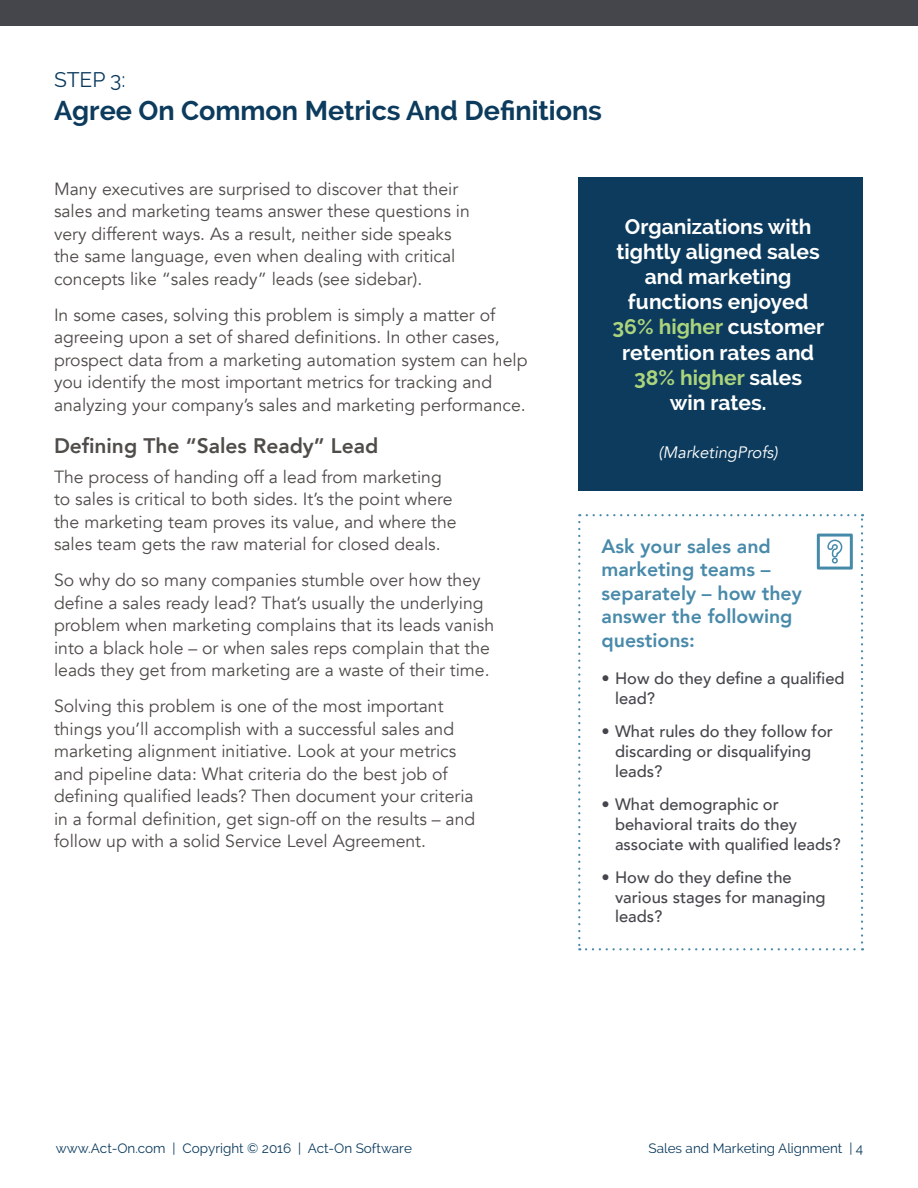
<style>
.page{position:relative;width:918px;height:1188px;background:#fff}
.page>*{position:absolute;margin:0;border:0;box-sizing:border-box;transform-origin:0 0}
.t1{font:700 27px "Raleway";color:#0c3b5d}
.t2{font:700 21px/25.2px "Raleway";color:#fff;text-align:center}
.t3{font:800 21px "Avenir";color:#4f4c49}
.t4{font:21px "Raleway";color:#0c3b5d}
.t5{font:800 19.5px/23.4px "Avenir";color:#498aaa}
.t6{font:17.7px/22.5px "Avenir";color:#4f4c49}
.t7{font:500 16.5px/19.8px "Avenir";color:#45464c}
.t8{font:italic 16.5px "Avenir";color:#fff}
.t9{font:13.5px "Raleway";color:#0c3b5d}
.s1{color:#abd47d}
</style>
<div class="page">
<div style="left:0;top:0;width:918px;height:26px;background:#45464c"></div>
<div style="left:579px;top:177px;width:284px;height:313px;background:#0c3b5d"></div>
<svg style="left:578px;top:514px;width:285px;height:436px"></svg>
<p class="t4" style="left:54px;top:68px;width:73px">STEP 3:</p>
<h1 class="t1" style="left:54px;top:95px;width:550px">Agree On Common Metrics And Definitions</h1>
<p class="t6" style="left:54px;top:178px;width:417px">Many executives are surprised to discover that their sales and marketing teams answer these questions in very different ways. As a result, neither side speaks the same language, even when dealing with critical concepts like “sales ready” leads (see sidebar).</p>
<p class="t6" style="left:54px;top:304px;width:475px">In some cases, solving this problem is simply a matter of agreeing upon a set of shared definitions. In other cases, prospect data from a marketing automation system can help you identify the most important metrics for tracking and analyzing your company’s sales and marketing performance.</p>
<p class="t3" style="left:54px;top:430px;width:326px">Defining The “Sales Ready” Lead</p>
<p class="t6" style="left:54px;top:466px;width:404px">The process of handing off a lead from marketing to sales is critical to both sides. It’s the point where the marketing team proves its value, and where the sales team gets the raw material for closed deals.</p>
<p class="t6" style="left:54px;top:569px;width:442px">So why do so many companies stumble over how they define a sales ready lead? That’s usually the underlying problem when marketing complains that its leads vanish into a black hole – or when sales reps complain that the leads they get from marketing are a waste of their time.</p>
<p class="t6" style="left:54px;top:695px;width:423px">Solving this problem is one of the most important things you’ll accomplish with a successful sales and marketing alignment initiative. Look at your metrics and pipeline data: What criteria do the best job of defining qualified leads? Then document your criteria in a formal definition, get sign-off on the results – and follow up with a solid Service Level Agreement.</p>
<p class="t2" style="left:613px;top:214px;width:213px">Organizations with tightly aligned sales and marketing functions enjoyed<br><span class="s1">36% higher</span> customer retention rates and<br><span class="s1">38% higher</span> sales<br>win rates.</p>
<p class="t8" style="left:658px;top:442px;width:121px">(MarketingProfs)</p>
<p class="t5" style="left:602px;top:535px;width:202px">Ask your sales and marketing teams – separately – how they answer the following questions:</p>
<p class="t7" style="left:615px;top:667px;width:231px;text-indent:-13px">• How do they define a qualified lead?</p>
<p class="t7" style="left:615px;top:721px;width:219px;text-indent:-13px">• What rules do they follow for discarding or disqualifying leads?</p>
<p class="t7" style="left:615px;top:793px;width:227px;text-indent:-13px">• What demographic or behavioral traits do they associate with qualified leads?</p>
<p class="t7" style="left:615px;top:866px;width:212px;text-indent:-13px">• How do they define the various stages for managing leads?</p>
<p class="t9" style="left:56px;top:1140px;width:358px">www.Act-On.com | Copyright © 2016 | Act-On Software</p>
<p class="t9" style="left:648px;top:1140px;width:216px">Sales and Marketing Alignment | 4</p>
</div>
